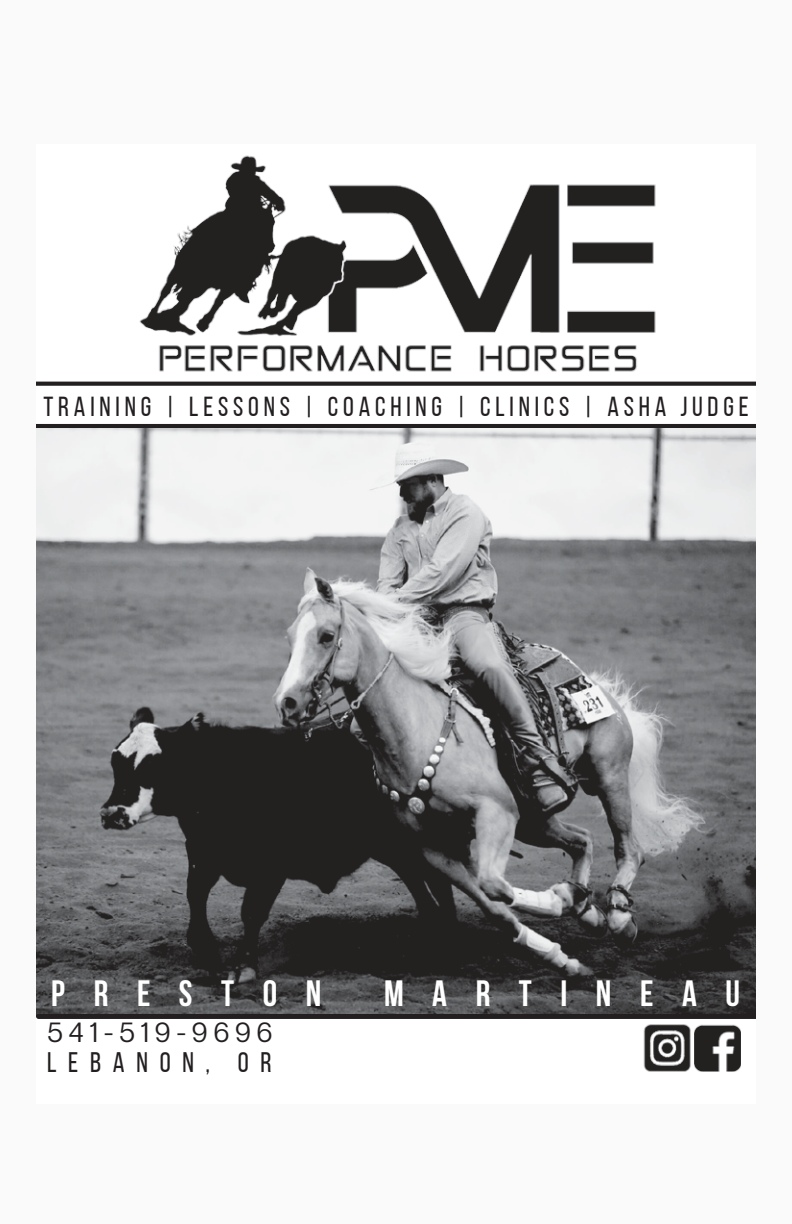
<style>
.page{position:relative;width:792px;height:1224px;background:#fafafb}
.page>*{position:absolute;margin:0;border:0;box-sizing:border-box;transform-origin:0 0}
.t1{font:700 36.4px "Bebas Neue";letter-spacing:.785em;color:#fff}
.t2{font:28.2px "Bebas Neue";letter-spacing:.415em;color:#231f20}
.t3{font:27.8px "Articulat CF";letter-spacing:.2em;color:#231f20}
.t4{font:27.4px "Bebas Neue";letter-spacing:.175em;color:#231f20}
</style>
<div class="page">
<div style="left:36px;top:144px;width:720px;height:960px;background:#fff"></div>
<hr style="left:36px;top:424px;width:720px;height:4px;background:#231f20">
<img style="left:128px;top:155px;width:539px;height:227px">
<svg style="left:36px;top:382px;width:720px;height:4px;background:#302c2d"></svg>
<img style="left:36px;top:428px;width:720px;height:588px">
<img style="left:694px;top:1025px;width:47px;height:47px">
<img style="left:644px;top:1025px;width:47px;height:47px">
<div style="left:39px;top:1014px;width:717px;height:5px;background:#231f20"></div>
<p class="t4" style="left:43px;top:391px;width:707px">TRAINING | LESSONS | COACHING | CLINICS | ASHA JUDGE</p>
<h1 class="t1" style="left:51px;top:974px;width:271px">PRESTON</h1>
<h1 class="t1" style="left:384px;top:974px;width:357px">MARTINEAU</h1>
<p class="t3" style="left:47px;top:1016px;width:227px">541-519-9696</p>
<p class="t2" style="left:47px;top:1047px;width:226px">LEBANON, OR</p>
</div>
